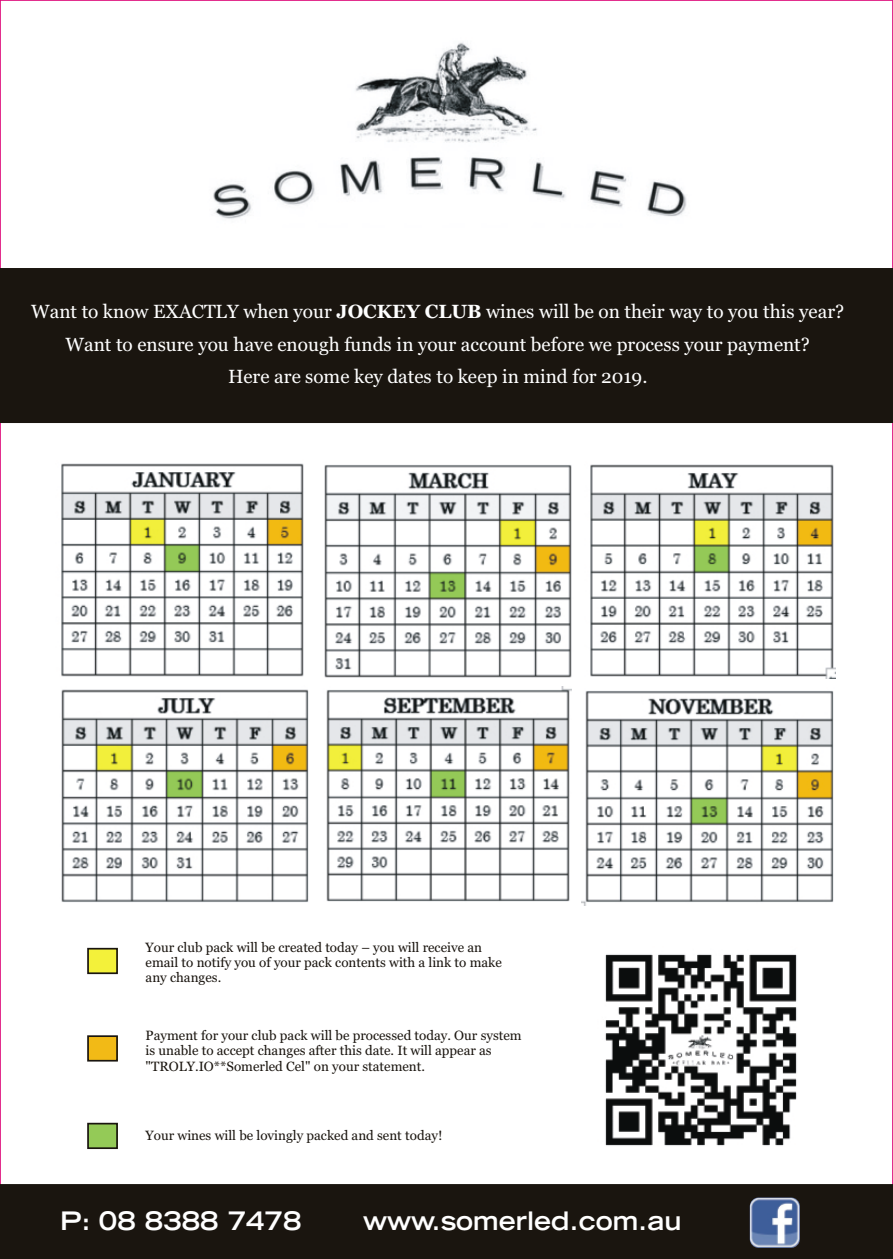
<style>
.page{position:relative;width:893px;height:1259px;background:#fff}
.page>*{position:absolute;margin:0;border:0;box-sizing:border-box;transform-origin:0 0}
.t1{font:700 expanded 25.5px "Trade Gothic LT";color:#fff}
.t2{font:18.9px/32.7px "Georgia";color:#fff;text-align:center}
.t3{font:13.5px/15.3px "Georgia";color:#1a150f}
.s1{font-weight:700}
</style>
<div class="page">
<div style="left:0;top:267px;width:893px;height:157px;background:#1a150f"></div>
<img style="left:213px;top:42px;width:474px;height:177px">
<img style="left:61px;top:463px;width:243px;height:214px">
<img style="left:324px;top:465px;width:248px;height:213px">
<img style="left:590px;top:464px;width:245px;height:215px">
<img style="left:61px;top:689px;width:248px;height:213px">
<img style="left:326px;top:687px;width:245px;height:215px">
<img style="left:581px;top:691px;width:253px;height:214px">
<div style="left:88px;top:948px;width:29px;height:25px;background:#f3f13a"></div>
<div style="left:87px;top:948px;width:31px;height:26px;border:2px solid #1a150f"></div>
<div style="left:88px;top:1036px;width:29px;height:24px;background:#f2ba16"></div>
<div style="left:87px;top:1035px;width:31px;height:26px;border:2px solid #1a150f"></div>
<div style="left:88px;top:1123px;width:29px;height:25px;background:#94ca57"></div>
<div style="left:87px;top:1122px;width:31px;height:27px;border:2px solid #1a150f"></div>
<img style="left:605px;top:954px;width:192px;height:192px">
<div style="left:0;top:1183px;width:893px;height:76px;background:#1a150f"></div>
<img style="left:749px;top:1196px;width:52px;height:52px;border-radius:10px">
<div style="left:748px;top:1195px;width:54px;height:54px;border:2px solid #1a150f;border-radius:10px"></div>
<h2 class="t2" style="left:31px;top:296px;width:814px">Want to know EXACTLY when your <span class="s1">JOCKEY CLUB</span> wines will be on their way to you this year?<br>Want to ensure you have enough funds in your account before we process your payment?<br>Here are some key dates to keep in mind for 2019.</h2>
<p class="t3" style="left:146px;top:940px;width:358px">Your club pack will be created today – you will receive an email to notify you of your pack contents with a link to make any changes.</p>
<p class="t3" style="left:145px;top:1029px;width:378px">Payment for your club pack will be processed today. Our system is unable to accept changes after this date. It will appear as "TROLY.IO**Somerled Cel" on your statement.</p>
<p class="t3" style="left:146px;top:1128px;width:298px">Your wines will be lovingly packed and sent today!</p>
<h1 class="t1" style="left:60px;top:1211px;width:243px">P: 08 8388 7478</h1>
<h1 class="t1" style="left:363px;top:1211px;width:320px">www.somerled.com.au</h1>
</div>
